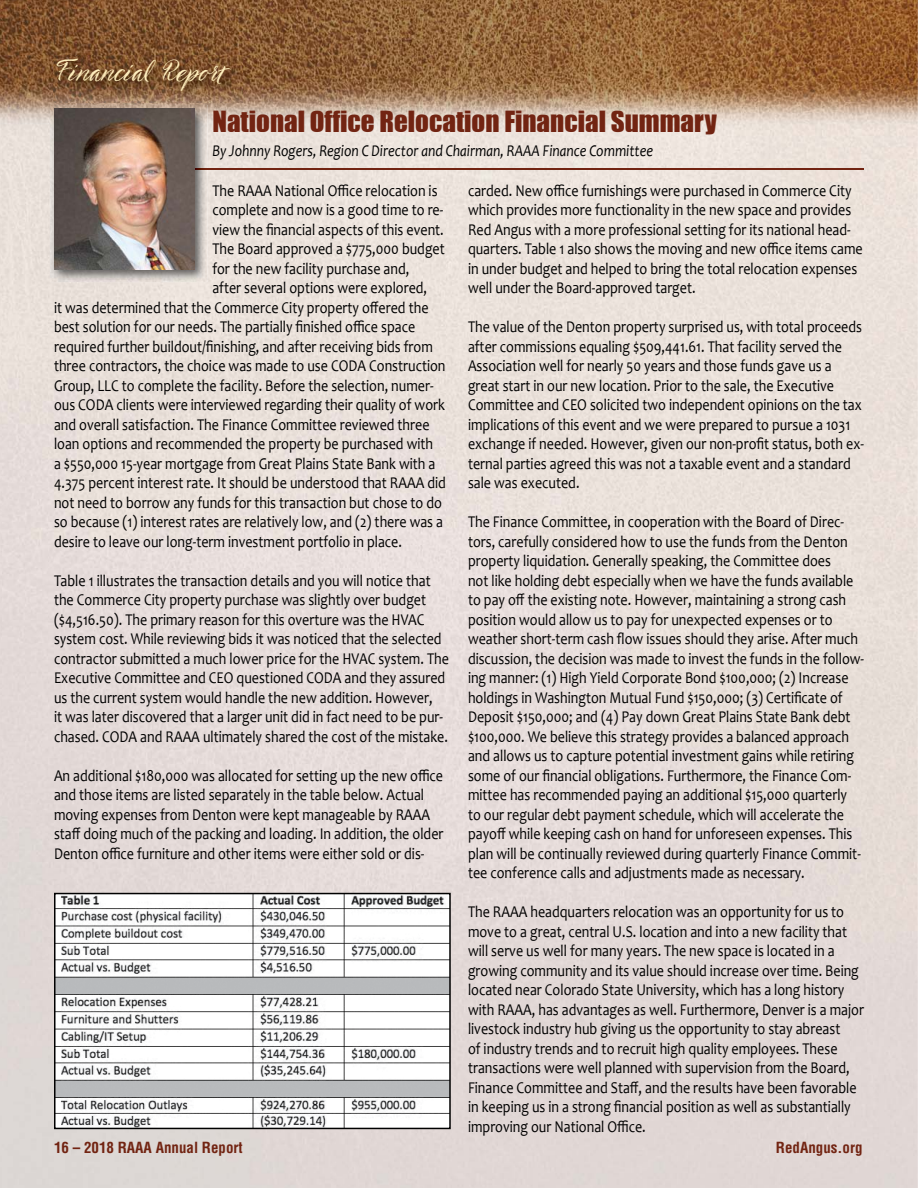
<style>
.page{position:relative;width:918px;height:1188px;background:#fff}
.page>*{position:absolute;margin:0;border:0;box-sizing:border-box;transform-origin:0 0}
.t1{font:33px "TT Berlinerins Script";color:#ffeebd}
.t2{font:27px "Impact";color:#722412}
.t3{font:16.5px/19.5px "Candara";color:#000;scale:.85 1}
.t4{font:italic 16.5px "Candara";color:#000;scale:.85 1}
.t5{font:700 condensed 15px "Helvetica";color:#722412}
</style>
<div class="page">
<img style="left:0;top:0;width:918px;height:1188px">
<img style="left:54px;top:55px;width:189px;height:48px">
<hr style="left:54px;top:168px;width:810px;height:2px;background:#722412">
<img style="left:57px;top:896px;width:285px;height:230px">
<img style="left:342px;top:896px;width:106px;height:230px">
<div style="left:54px;top:893px;width:397px;height:236px;border:2px solid #000"></div>
<img style="left:50px;top:105px;width:157px;height:177px">
<img style="left:194px;top:168px;width:13px;height:2px">
<img style="left:54px;top:109px;width:140px;height:160px">
<h1 class="t1" style="left:54px;top:50px;width:175px">Financial Report</h1>
<h2 class="t2" style="left:212px;top:108px;width:506px">National Office Relocation Financial Summary</h2>
<p class="t4" style="left:212px;top:140px;width:520px">By Johnny Rogers, Region C Director and Chairman, RAAA Finance Committee</p>
<p class="t3" style="left:212px;top:180px;width:266px">The RAAA National Office relocation is</p>
<p class="t3" style="left:212px;top:200px;width:273px">complete and now is a good time to re-</p>
<p class="t3" style="left:212px;top:219px;width:274px">view the financial aspects of this event.</p>
<p class="t3" style="left:212px;top:239px;width:275px">The Board approved a $775,000 budget</p>
<p class="t3" style="left:212px;top:258px;width:233px">for the new facility purchase and,</p>
<p class="t3" style="left:212px;top:278px;width:254px">after several options were explored,</p>
<p class="t3" style="left:54px;top:297px;width:442px">it was determined that the Commerce City property offered the</p>
<p class="t3" style="left:54px;top:317px;width:427px">best solution for our needs. The partially finished office space</p>
<p class="t3" style="left:54px;top:336px;width:447px">required further buildout/finishing, and after receiving bids from</p>
<p class="t3" style="left:54px;top:356px;width:462px">three contractors, the choice was made to use CODA Construction</p>
<p class="t3" style="left:54px;top:375px;width:448px">Group, LLC to complete the facility. Before the selection, numer-</p>
<p class="t3" style="left:54px;top:395px;width:462px">ous CODA clients were interviewed regarding their quality of work</p>
<p class="t3" style="left:54px;top:414px;width:443px">and overall satisfaction. The Finance Committee reviewed three</p>
<p class="t3" style="left:54px;top:434px;width:448px">loan options and recommended the property be purchased with</p>
<p class="t3" style="left:54px;top:453px;width:450px">a $550,000 15-year mortgage from Great Plains State Bank with a</p>
<p class="t3" style="left:54px;top:473px;width:463px">4.375 percent interest rate. It should be understood that RAAA did</p>
<p class="t3" style="left:54px;top:492px;width:458px">not need to borrow any funds for this transaction but chose to do</p>
<p class="t3" style="left:54px;top:512px;width:459px">so because (1) interest rates are relatively low, and (2) there was a</p>
<p class="t3" style="left:54px;top:531px;width:411px">desire to leave our long-term investment portfolio in place.</p>
<p class="t3" style="left:54px;top:570px;width:466px">Table 1 illustrates the transaction details and you will notice that the Commerce City property purchase was slightly over budget ($4,516.50). The primary reason for this overture was the HVAC system cost. While reviewing bids it was noticed that the selected contractor submitted a much lower price for the HVAC system. The Executive Committee and CEO questioned CODA and they assured us the current system would handle the new addition. However,<br>it was later discovered that a larger unit did in fact need to be pur&shy;chased. CODA and RAAA ultimately shared the cost of the mistake.</p>
<p class="t3" style="left:54px;top:765px;width:460px">An additional $180,000 was allocated for setting up the new office and those items are listed separately in the table below. Actual moving expenses from Denton were kept manageable by RAAA staff doing much of the packing and loading. In addition, the older Denton office furniture and other items were either sold or dis-</p>
<p class="t3" style="left:468px;top:180px;width:466px">carded. New office furnishings were purchased in Commerce City which provides more functionality in the new space and provides Red Angus with a more professional setting for its national head&shy;quarters. Table 1 also shows the moving and new office items came in under budget and helped to bring the total relocation expenses well under the Board-approved target.</p>
<p class="t3" style="left:468px;top:317px;width:467px">The value of the Denton property surprised us, with total proceeds after commissions equaling $509,441.61. That facility served the Association well for nearly 50 years and those funds gave us a great start in our new location. Prior to the sale, the Executive Committee and CEO solicited two independent opinions on the tax implications of this event and we were prepared to pursue a 1031 exchange if needed. However, given our non-profit status, both ex&shy;ternal parties agreed this was not a taxable event and a standard sale was executed.</p>
<p class="t3" style="left:468px;top:512px;width:468px">The Finance Committee, in cooperation with the Board of Direc&shy;tors, carefully considered how to use the funds from the Denton property liquidation. Generally speaking, the Committee does<br>not like holding debt especially when we have the funds available to pay off the existing note. However, maintaining a strong cash position would allow us to pay for unexpected expenses or to weather short-term cash flow issues should they arise. After much discussion, the decision was made to invest the funds in the follow&shy;ing manner: (1) High Yield Corporate Bond $100,000; (2) Increase holdings in Washington Mutual Fund $150,000; (3) Certificate of Deposit $150,000; and (4) Pay down Great Plains State Bank debt $100,000. We believe this strategy provides a balanced approach and allows us to capture potential investment gains while retiring some of our financial obligations. Furthermore, the Finance Com&shy;mittee has recommended paying an additional $15,000 quarterly<br>to our regular debt payment schedule, which will accelerate the payoff while keeping cash on hand for unforeseen expenses. This plan will be continually reviewed during quarterly Finance Commit&shy;tee conference calls and adjustments made as necessary.</p>
<p class="t3" style="left:468px;top:902px;width:467px">The RAAA headquarters relocation was an opportunity for us to move to a great, central U.S. location and into a new facility that will serve us well for many years. The new space is located in a growing community and its value should increase over time. Being located near Colorado State University, which has a long history with RAAA, has advantages as well. Furthermore, Denver is a major livestock industry hub giving us the opportunity to stay abreast<br>of industry trends and to recruit high quality employees. These transactions were well planned with supervision from the Board, Finance Committee and Staff, and the results have been favorable in keeping us in a strong financial position as well as substantially improving our National Office.</p>
<p class="t5" style="left:54px;top:1140px;width:190px">16 – 2018 RAAA Annual Report</p>
<p class="t5" style="left:776px;top:1140px;width:88px">RedAngus.org</p>
</div>
